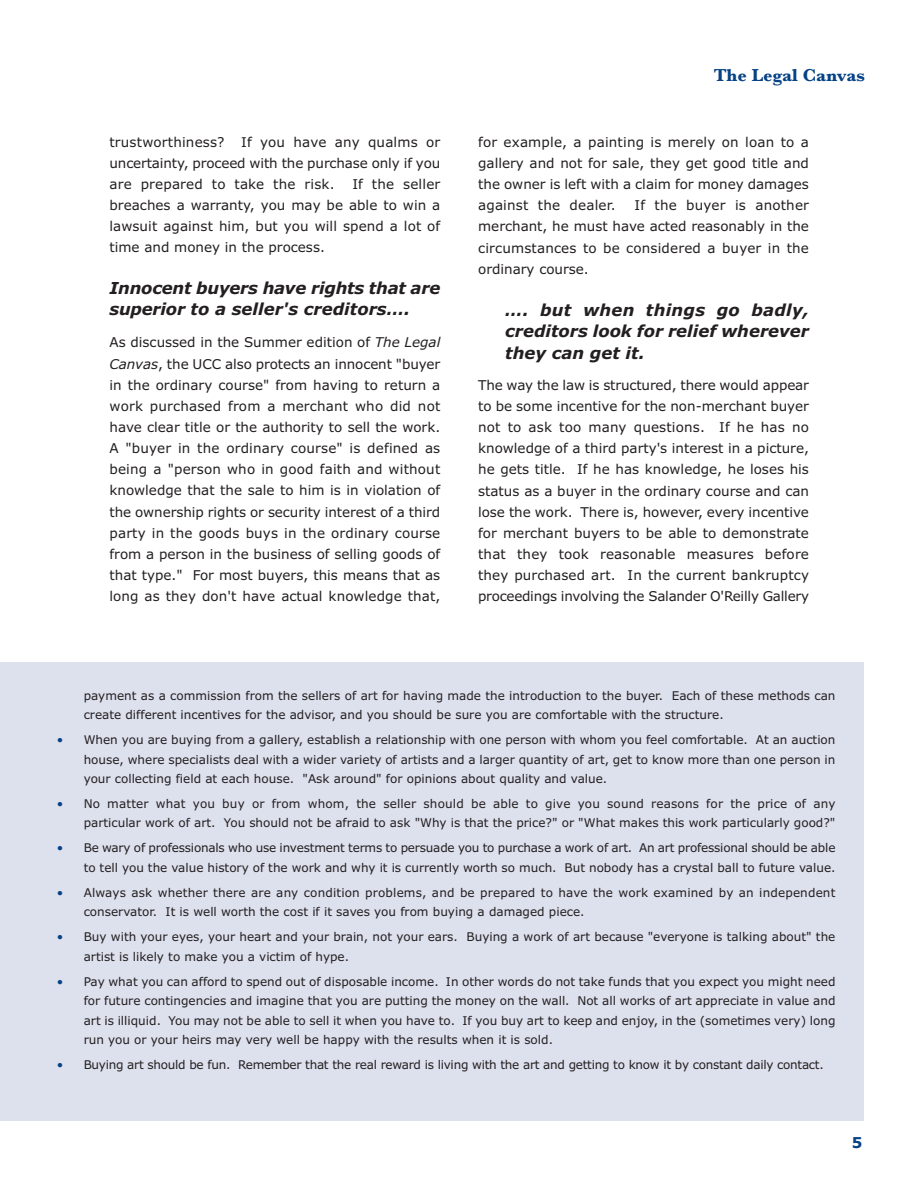
<style>
.page{position:relative;width:918px;height:1188px;background:#fff}
.page>*{position:absolute;margin:0;border:0;box-sizing:border-box;transform-origin:0 0}
.t1{font:700 18px "Baskerville";color:#054286}
.t2{font:italic 700 16.5px/21.1px "Verdana";color:#231f20}
.t3{font:700 15px "Verdana";color:#054286}
.t4{font:13.5px/21.1px "Verdana";color:#231f20;text-align:justify}
.t5{font:12px/19.5px "Verdana";color:#231f20}
.t6{font:12px "Verdana";letter-spacing:-.02em;color:#231f20}
.s1{font-style:italic}
.s2{color:#054286}
</style>
<div class="page">
<div style="left:0;top:662px;width:864px;height:458px;background:#dde0ed"></div>
<p class="t4" style="left:110px;top:132px;width:332px">trustworthiness? If you have any qualms or uncertainty, proceed with the purchase only if you are prepared to take the risk.</p>
<p class="t4" style="left:110px;top:174px;width:332px;text-indent:243px">If the seller breaches a warranty, you may be able to win a lawsuit against him, but you will spend a lot of time and money in the process.</p>
<h2 class="t2" style="left:110px;top:278px;width:332px">Innocent buyers have rights that are superior to a seller's creditors….</h2>
<p class="t4" style="left:110px;top:332px;width:332px">As discussed in the Summer edition of <span class="s1">The Legal Canvas</span>, the UCC also protects an innocent "buyer in the ordinary course" from having to return a work purchased from a merchant who did not have clear title or the authority to sell the work.<br>A "buyer in the ordinary course" is defined as being a "person who in good faith and without knowledge that the sale to him is in violation of the ownership rights or security interest of a third party in the goods buys in the ordinary course from a person in the business of selling goods of that type." For most buyers, this means that as long as they don't have actual knowledge that,</p>
<h1 class="t1" style="left:714px;top:69px;width:153px">The Legal Canvas</h1>
<p class="t4" style="left:478px;top:132px;width:332px">for example, a painting is merely on loan to a gallery and not for sale, they get good title and the owner is left with a claim for money damages against the dealer.</p>
<p class="t4" style="left:478px;top:195px;width:332px;text-indent:156px">If the buyer is another merchant, he must have acted reasonably in the circumstances to be considered a buyer in the ordinary course.</p>
<h2 class="t2" style="left:505px;top:300px;width:305px;text-align:justify">…. but when things go badly, creditors look for relief wherever they can get it.</h2>
<p class="t4" style="left:478px;top:375px;width:332px">The way the law is structured, there would appear to be some incentive for the non-merchant buyer not to ask too many questions. If he has no knowledge of a third party's interest in a picture, he gets title. If he has knowledge, he loses his status as a buyer in the ordinary course and can lose the work. There is, however, every incentive for merchant buyers to be able to demonstrate that they took reasonable measures before they purchased art. In the current bankruptcy proceedings involving the Salander O'Reilly Gallery</p>
<p class="t5" style="left:84px;top:686px;width:753px">payment as a commission from the sellers of art for having made the introduction to the buyer. Each of these methods can create different incentives for the advisor, and you should be sure you are comfortable with the structure.</p>
<p class="t5" style="left:84px;top:730px;width:753px;text-align:justify;text-indent:-27px"><span class="s2">•</span> When you are buying from a gallery, establish a relationship with one person with whom you feel comfortable. At an auction house, where specialists deal with a wider variety of artists and a larger quantity of art, get to know more than one person in your collecting field at each house. "Ask around" for opinions about quality and value.</p>
<p class="t5" style="left:57px;top:794px;width:780px;text-align:right"><span class="s2">•</span> No matter what you buy or from whom, the seller should be able to give you sound reasons for the price of any particular work of art. You should not be afraid to ask "Why is that the price?" or "What makes this work particularly good?"</p>
<p class="t5" style="left:57px;top:838px;width:780px;text-align:right"><span class="s2">•</span> Be wary of professionals who use investment terms to persuade you to purchase a work of art. An art professional should be able to tell you the value history of the work and why it is currently worth so much. But nobody has a crystal ball to future value.</p>
<p class="t5" style="left:84px;top:883px;width:753px;text-indent:-27px"><span class="s2">•</span> Always ask whether there are any condition problems, and be prepared to have the work examined by an independent conservator. It is well worth the cost if it saves you from buying a damaged piece.</p>
<p class="t5" style="left:84px;top:927px;width:753px;text-indent:-27px"><span class="s2">•</span> Buy with your eyes, your heart and your brain, not your ears. Buying a work of art because "everyone is talking about" the artist is likely to make you a victim of hype.</p>
<p class="t5" style="left:84px;top:972px;width:753px;text-align:justify;text-indent:-27px"><span class="s2">•</span> Pay what you can afford to spend out of disposable income. In other words do not take funds that you expect you might need for future contingencies and imagine that you are putting the money on the wall. Not all works of art appreciate in value and art is illiquid. You may not be able to sell it when you have to. If you buy art to keep and enjoy, in the (sometimes very) long run you or your heirs may very well be happy with the results when it is sold.</p>
<p class="t6" style="left:57px;top:1058px;width:769px"><span class="s2">•</span> Buying art should be fun. Remember that the real reward is living with the art and getting to know it by constant daily contact.</p>
<p class="t3" style="left:852px;top:1134px;width:12px">5</p>
</div>
